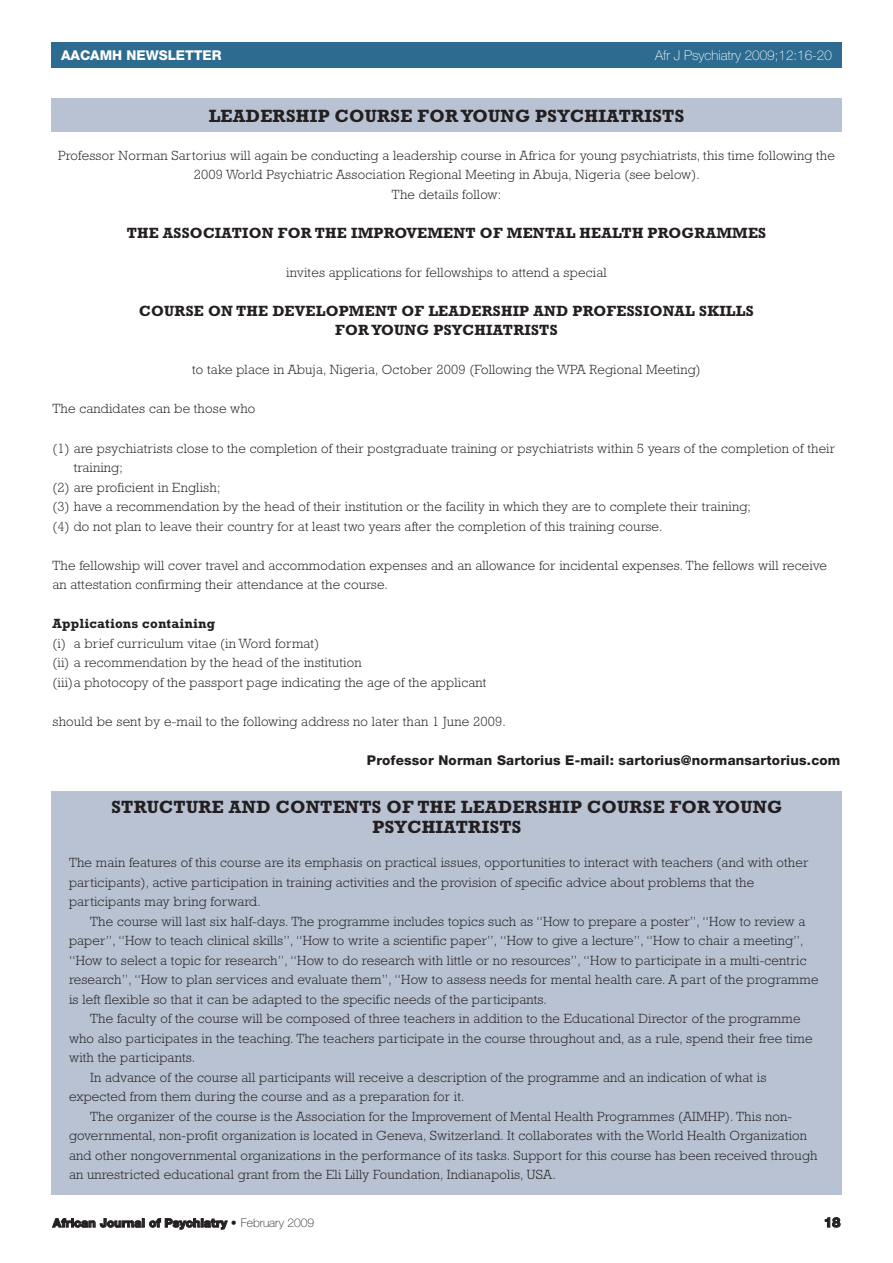
<style>
.page{position:relative;width:893px;height:1263px;background:#fff}
.page>*{position:absolute;margin:0;border:0;box-sizing:border-box;transform-origin:0 0}
.t1{font:700 18px/19.5px "Rockwell";letter-spacing:.015em;color:#231f20;text-align:center}
.t2{font:700 15px/19.5px "Rockwell";letter-spacing:.015em;color:#231f20;text-align:center}
.t3{font:300 13.5px/19.5px "Rockwell";letter-spacing:.015em;color:#231f20}
.t4{font:800 13.5px "Helvetica Neue";letter-spacing:.015em;color:#231f20}
.t5{font:100 13.5px "Helvetica Neue";color:#fff}
.t6{font:700 13.5px "Rockwell";letter-spacing:.015em;color:#231f20}
.t7{font:800 13.5px "Helvetica Neue";color:#fff}
.t8{font:800 12px "Helvetica Neue";color:#231f20}
.s1{font-weight:100}
</style>
<div class="page">
<div style="left:51px;top:791px;width:791px;height:404px;background:#b8c2d3"></div>
<div style="left:51px;top:98px;width:791px;height:34px;background:#b8c2d3"></div>
<div style="left:51px;top:43px;width:791px;height:25px;background:#2d6c90"></div>
<p class="t7" style="left:61px;top:50px;width:162px">AACAMH NEWSLETTER</p>
<p class="t5" style="left:655px;top:50px;width:178px">Afr J Psychiatry 2009;12:16-20</p>
<h1 class="t1" style="left:209px;top:108px;width:477px">LEADERSHIP COURSE FOR YOUNG PSYCHIATRISTS</h1>
<p class="t3" style="left:58px;top:147px;width:778px;text-align:center">Professor Norman Sartorius will again be conducting a leadership course in Africa for young psychiatrists, this time following the<br>2009 World Psychiatric Association Regional Meeting in Abuja, Nigeria (see below).<br>The details follow:</p>
<p class="t2" style="left:127px;top:225px;width:641px">THE ASSOCIATION FOR THE IMPROVEMENT OF MENTAL HEALTH PROGRAMMES</p>
<p class="t3" style="left:286px;top:264px;width:322px">invites applications for fellowships to attend a special</p>
<p class="t2" style="left:139px;top:303px;width:616px">COURSE ON THE DEVELOPMENT OF LEADERSHIP AND PROFESSIONAL SKILLS<br>FOR YOUNG PSYCHIATRISTS</p>
<p class="t3" style="left:192px;top:362px;width:510px">to take place in Abuja, Nigeria, October 2009 (Following the WPA Regional Meeting)</p>
<p class="t3" style="left:53px;top:401px;width:204px">The candidates can be those who</p>
<p class="t3" style="left:53px;top:440px;width:784px">(1) are psychiatrists close to the completion of their postgraduate training or psychiatrists within 5 years of the completion of their</p>
<p class="t3" style="left:74px;top:459px;width:51px">training;</p>
<p class="t3" style="left:53px;top:479px;width:169px">(2) are proficient in English;</p>
<p class="t3" style="left:53px;top:498px;width:700px">(3) have a recommendation by the head of their institution or the facility in which they are to complete their training;</p>
<p class="t3" style="left:53px;top:518px;width:611px">(4) do not plan to leave their country for at least two years after the completion of this training course.</p>
<p class="t3" style="left:53px;top:557px;width:776px">The fellowship will cover travel and accommodation expenses and an allowance for incidental expenses. The fellows will receive an attestation confirming their attendance at the course.</p>
<p class="t6" style="left:53px;top:619px;width:164px">Applications containing</p>
<p class="t3" style="left:53px;top:635px;width:435px">(i) a brief curriculum vitae (in Word format)<br>(ii) a recommendation by the head of the institution<br>(iii)a photocopy of the passport page indicating the age of the applicant</p>
<p class="t3" style="left:53px;top:713px;width:455px">should be sent by e-mail to the following address no later than 1 June 2009.</p>
<p class="t4" style="left:367px;top:755px;width:475px">Professor Norman Sartorius E-mail: sartorius@normansartorius.com</p>
<h1 class="t1" style="left:111px;top:799px;width:672px">STRUCTURE AND CONTENTS OF THE LEADERSHIP COURSE FOR YOUNG<br>PSYCHIATRISTS</h1>
<p class="t3" style="left:69px;top:854px;width:741px">The main features of this course are its emphasis on practical issues, opportunities to interact with teachers (and with other participants), active participation in training activities and the provision of specific advice about problems that the participants may bring forward.</p>
<p class="t3" style="left:69px;top:913px;width:751px;text-indent:21px">The course will last six half-days. The programme includes topics such as “How to prepare a poster”, “How to review a paper”, “How to teach clinical skills”, “How to write a scientific paper”, “How to give a lecture”, “How to chair a meeting”, “How to select a topic for research”, “How to do research with little or no resources”, “How to participate in a multi-centric research”, “How to plan services and evaluate them”, “How to assess needs for mental health care. A part of the programme is left flexible so that it can be adapted to the specific needs of the participants.</p>
<p class="t3" style="left:90px;top:1010px;width:712px">The faculty of the course will be composed of three teachers in addition to the Educational Director of the programme</p>
<p class="t3" style="left:69px;top:1030px;width:745px">who also participates in the teaching. The teachers participate in the course throughout and, as a rule, spend their free time</p>
<p class="t3" style="left:69px;top:1049px;width:128px">with the participants.</p>
<p class="t3" style="left:90px;top:1069px;width:678px">In advance of the course all participants will receive a description of the programme and an indication of what is</p>
<p class="t3" style="left:69px;top:1088px;width:397px">expected from them during the course and as a preparation for it.</p>
<p class="t3" style="left:90px;top:1108px;width:703px">The organizer of the course is the Association for the Improvement of Mental Health Programmes (AIMHP). This non-</p>
<p class="t3" style="left:69px;top:1127px;width:740px">governmental, non-profit organization is located in Geneva, Switzerland. It collaborates with the World Health Organization</p>
<p class="t3" style="left:69px;top:1147px;width:750px">and other nongovernmental organizations in the performance of its tasks. Support for this course has been received through</p>
<p class="t3" style="left:69px;top:1166px;width:488px">an unrestricted educational grant from the Eli Lilly Foundation, Indianapolis, USA.</p>
<p class="t8" style="left:53px;top:1218px;width:263px">African Journal of Psychiatry • <span class="s1">February 2009</span></p>
<p class="t4" style="left:824px;top:1217px;width:18px">18</p>
</div>
